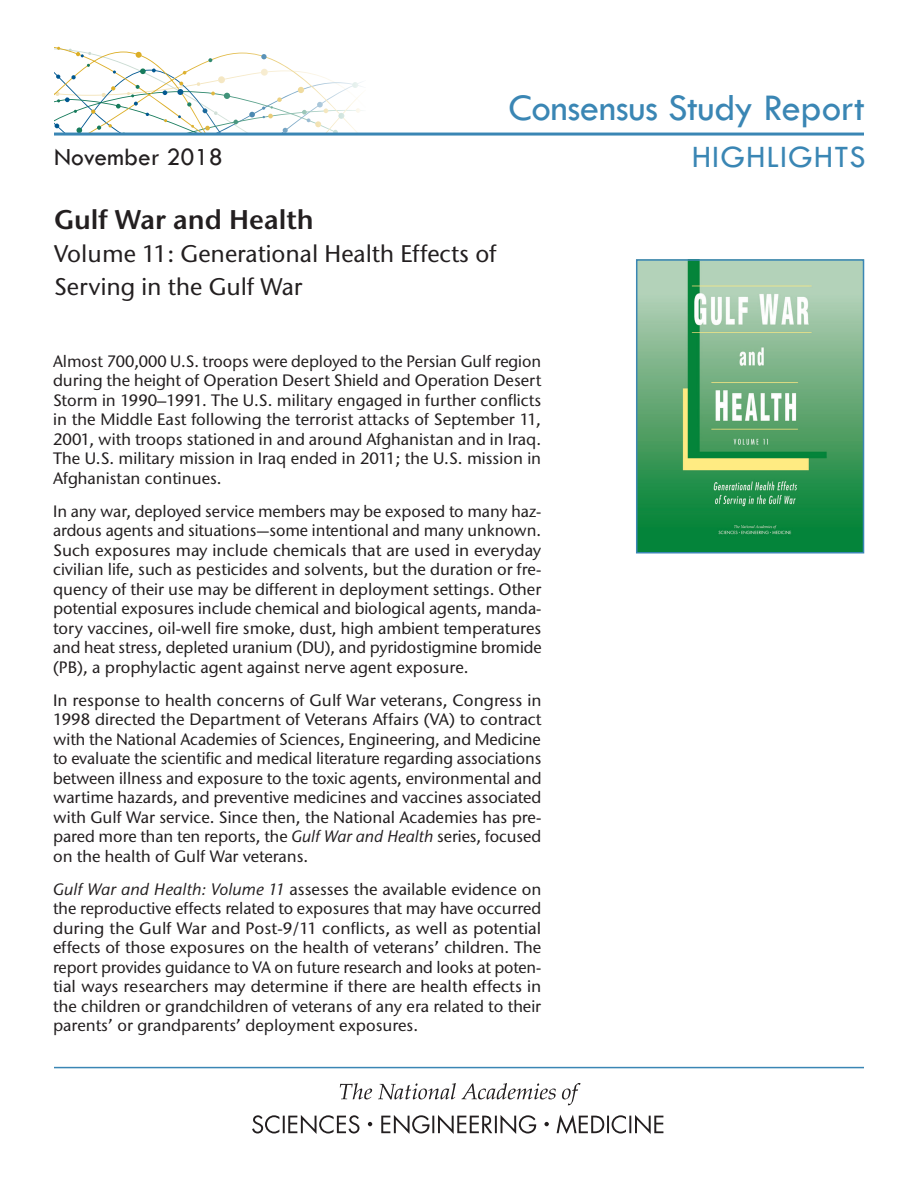
<style>
.page{position:relative;width:918px;height:1188px;background:#fff}
.page>*{position:absolute;margin:0;border:0;box-sizing:border-box;transform-origin:0 0}
.t1{font:39px "Tw Cen";letter-spacing:-.01em;color:#3a86b4}
.t2{font:32.25px "Tw Cen";letter-spacing:.03em;color:#3a86b4}
.Report_Title{font:600 27px "Stone Sans ITC Pro";color:#231f20}
.t3{font:25.5px "Tw Cen";color:#231f20}
.Report_Title-2{font:500 24px/33px "Stone Sans ITC Std";color:#231f20}
.Body_Text{font:500 16.5px/19.5px "Stone Sans ITC Std";color:#231f20;text-align:justify}
.s1{font-style:italic}
</style>
<div class="page">
<svg style="left:54px;top:47px;width:312px;height:86px"></svg>
<hr style="left:54px;top:133px;width:810px;height:3px;background:#3a86b4">
<hr style="left:54px;top:1067px;width:810px;height:1px;background:#3a86b4">
<svg style="left:340px;top:1083px;width:241px;height:22px"></svg>
<svg style="left:252px;top:1115px;width:411px;height:19px"></svg>
<img style="left:639px;top:262px;width:222px;height:289px">
<div style="left:636px;top:259px;width:228px;height:295px;border:2px solid #3a86b4"></div>
<p class="t3" style="left:54px;top:142px;width:170px">November 2018</p>
<p class="t1" style="left:508px;top:84px;width:358px">Consensus Study Report</p>
<p class="t2" style="left:692px;top:137px;width:175px">HIGHLIGHTS</p>
<p class="Report_Title" style="left:54px;top:202px;width:261px">Gulf War and Health</p>
<p class="Report_Title-2" style="left:54px;top:237px;width:444px">Volume 11: Generational Health Effects of<br>Serving in the Gulf War</p>
<p class="Body_Text" style="left:53px;top:351px;width:490px">Almost 700,000 U.S. troops were deployed to the Persian Gulf region during the height of Operation Desert Shield and Operation Desert Storm in 1990–1991. The U.S. military engaged in further conflicts in the Middle East following the terrorist attacks of September 11, 2001, with troops stationed in and around Afghanistan and in Iraq.<br>The U.S. military mission in Iraq ended in 2011; the U.S. mission in Afghanistan continues.</p>
<p class="Body_Text" style="left:53px;top:501px;width:490px">In any war, deployed service members may be exposed to many haz&shy;ardous agents and situations—some intentional and many unknown.<br>Such exposures may include chemicals that are used in everyday civilian life, such as pesticides and solvents, but the duration or fre&shy;quency of their use may be different in deployment settings. Other potential exposures include chemical and biological agents, manda&shy;tory vaccines, oil-well fire smoke, dust, high ambient temperatures and heat stress, depleted uranium (DU), and pyridostigmine bromide (PB), a prophylactic agent against nerve agent exposure.</p>
<p class="Body_Text" style="left:53px;top:690px;width:490px">In response to health concerns of Gulf War veterans, Congress in 1998 directed the Department of Veterans Affairs (VA) to contract with the National Academies of Sciences, Engineering, and Medicine to evaluate the scientific and medical literature regarding associations between illness and exposure to the toxic agents, environmental and wartime hazards, and preventive medicines and vaccines associated with Gulf War service. Since then, the National Academies has pre&shy;pared more than ten reports, the <span class="s1">Gulf War and Health</span> series, focused on the health of Gulf War veterans.</p>
<p class="Body_Text" style="left:53px;top:879px;width:490px"><span class="s1">Gulf War and Health: Volume 11</span> assesses the available evidence on the reproductive effects related to exposures that may have occurred during the Gulf War and Post-9/11 conflicts, as well as potential effects of those exposures on the health of veterans’ children. The report provides guidance to VA on future research and looks at poten&shy;tial ways researchers may determine if there are health effects in the children or grandchildren of veterans of any era related to their parents’ or grandparents’ deployment exposures.</p>
</div>
